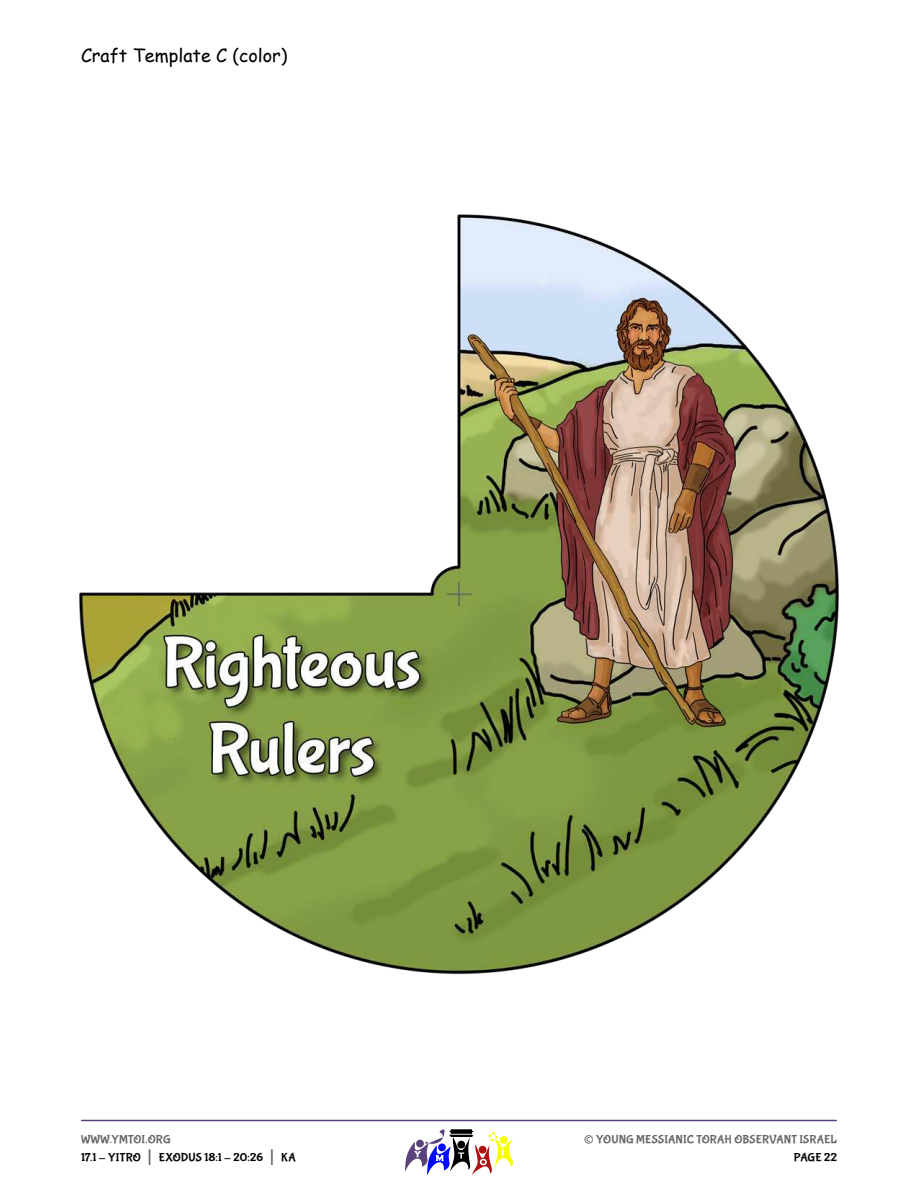
<style>
.page{position:relative;width:918px;height:1188px;background:#fff}
.page>*{position:absolute;margin:0;border:0;box-sizing:border-box;transform-origin:0 0}
.t1{font:27px "Bubblegum Sans";color:#666}
.t2{font:18px "Comic Sans MS";color:#000}
.t3{font:12px/18px "Bubblegum Sans";letter-spacing:.01em;color:#000}
.t4{font:12px "Bubblegum Sans";letter-spacing:.01em;color:#666}
.s1{color:#666}
.s2{font-size:21px;color:#666}
</style>
<div class="page">
<svg style="left:405px;top:1161px;width:108px;height:14px"></svg>
<img style="left:79px;top:214px;width:760px;height:947px">
<h2 class="t2" style="left:81px;top:47px;width:208px">Craft Template C (color)</h2>
<p class="t3" style="left:81px;top:1130px;width:216px"><span class="s1">WWW.YMTOI.ORG<br></span>17.1 - YITRO <span class="s2">|</span> EXODUS 18:1 - 20:26 <span class="s2">|</span> KA</p>
<h1 class="t1" style="left:584px;top:1122px;width:12px">©</h1>
<p class="t4" style="left:596px;top:1132px;width:242px">YOUNG MESSIANIC TORAH OBSERVANT ISRAEL</p>
<p class="t3" style="left:794px;top:1148px;width:45px">PAGE 22</p>
</div>
